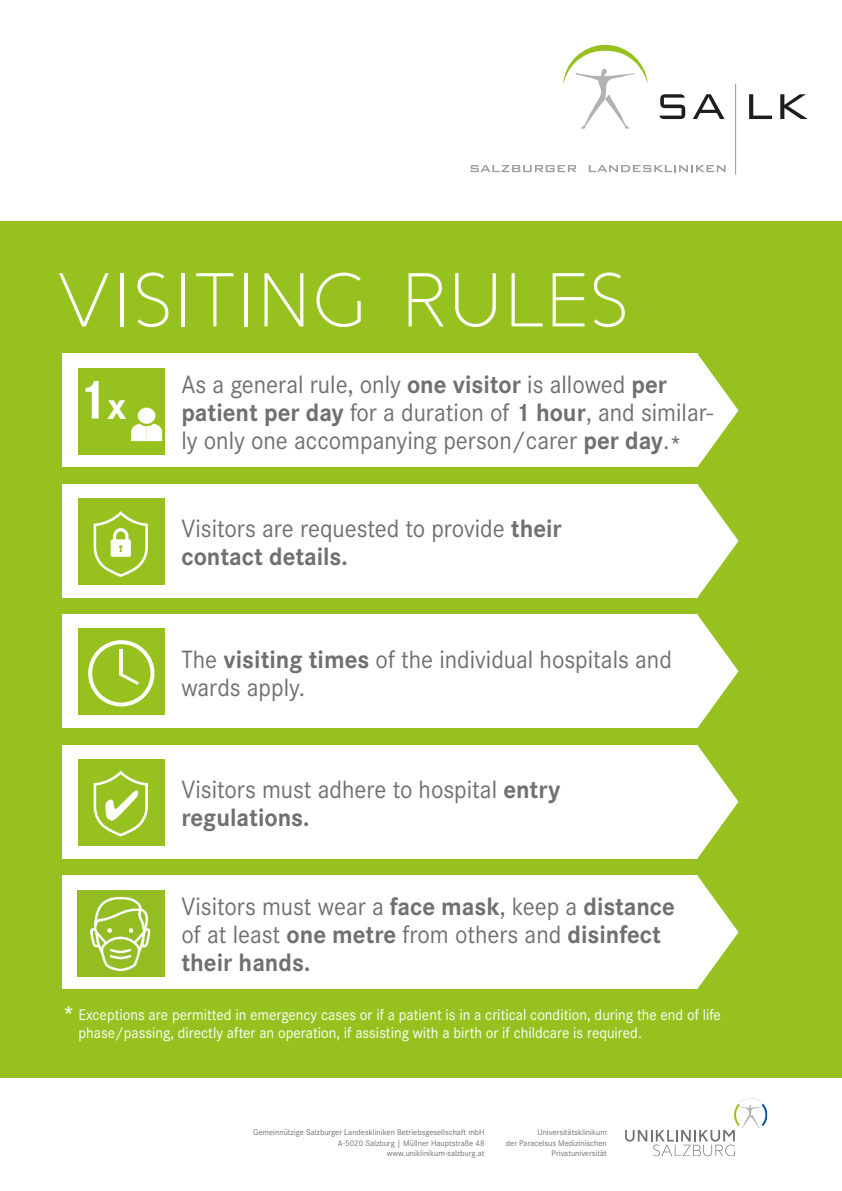
<style>
.page{position:relative;width:842px;height:1191px;background:#fff}
.page>*{position:absolute;margin:0;border:0;box-sizing:border-box;transform-origin:0 0}
.t1{font:76px "Baufra";color:#fff}
.t2{font:700 57.3px "Corporate S";color:#fff;scale:.95 1}
.t3{font:26px/28px "Corporate S";color:#70706f;scale:.95 1}
.t4{font:16px/18px "Corporate S";color:#fff;scale:.95 1}
.t5{font:8.5px/10.6px "Corporate S";color:#70706f;text-align:right}
.s1{font-size:39.4px}
.s2{font-weight:700}
.s3{font-weight:700;font-size:26px}
</style>
<div class="page">
<div style="left:0;top:221px;width:842px;height:856px;background:#96c11f"></div>
<hr style="left:735px;top:84px;width:1px;height:90px;background:#9d9d9d">
<svg style="left:470px;top:165px;width:106px;height:7px"></svg>
<svg style="left:589px;top:165px;width:137px;height:7px"></svg>
<svg style="left:693px;top:94px;width:31px;height:25px"></svg>
<svg style="left:780px;top:94px;width:28px;height:25px"></svg>
<svg style="left:749px;top:94px;width:23px;height:25px"></svg>
<svg style="left:659px;top:94px;width:26px;height:25px"></svg>
<svg style="left:563px;top:45px;width:85px;height:84px"></svg>
<svg style="left:625px;top:1098px;width:142px;height:58px"></svg>
<div style="left:62px;top:354px;width:635px;height:113px;background:#fff"></div>
<div style="left:62px;top:484px;width:635px;height:113px;background:#fff"></div>
<div style="left:62px;top:614px;width:635px;height:114px;background:#fff"></div>
<div style="left:62px;top:745px;width:635px;height:113px;background:#fff"></div>
<div style="left:62px;top:875px;width:635px;height:114px;background:#fff"></div>
<svg style="left:697px;top:354px;width:41px;height:113px"></svg>
<svg style="left:697px;top:484px;width:41px;height:113px"></svg>
<svg style="left:697px;top:614px;width:41px;height:114px"></svg>
<svg style="left:697px;top:745px;width:41px;height:113px"></svg>
<svg style="left:697px;top:875px;width:41px;height:114px"></svg>
<img style="left:78px;top:890px;width:86px;height:86px">
<div style="left:78px;top:368px;width:86px;height:86px;background:#96c11f"></div>
<div style="left:78px;top:498px;width:86px;height:86px;background:#96c11f"></div>
<div style="left:78px;top:629px;width:86px;height:86px;background:#96c11f"></div>
<div style="left:78px;top:759px;width:86px;height:86px;background:#96c11f"></div>
<svg style="left:88px;top:640px;width:66px;height:66px"></svg>
<svg style="left:131px;top:424px;width:31px;height:17px"></svg>
<div style="left:138px;top:407px;width:17px;height:17px;background:#fff;border-radius:50%"></div>
<svg style="left:94px;top:511px;width:54px;height:66px"></svg>
<svg style="left:94px;top:770px;width:54px;height:66px"></svg>
<h1 class="t1" style="left:56px;top:253px;width:574px">VISITING RULES</h1>
<h2 class="t2" style="left:77px;top:367px;width:54px">1<span class="s1">x</span></h2>
<p class="t3" style="left:181px;top:370px;width:561px">As a general rule, only <span class="s2">one visitor</span> is allowed <span class="s2">per patient per day</span> for a duration of <span class="s2">1 hour</span>, and similar&shy;ly only one accompanying person/carer <span class="s2">per day</span>.<span class="s2">*</span></p>
<p class="t3" style="left:181px;top:515px;width:402px">Visitors are requested to provide <span class="s2">their contact details.</span></p>
<p class="t3" style="left:181px;top:645px;width:518px">The <span class="s2">visiting times</span> of the individual hospitals and wards apply.</p>
<p class="t3" style="left:181px;top:776px;width:400px">Visitors must adhere to hospital <span class="s2">entry regulations.</span></p>
<p class="t3" style="left:181px;top:893px;width:521px">Visitors must wear a <span class="s2">face mask</span>, keep a <span class="s2">distance </span>of at least <span class="s2">one metre</span> from others and <span class="s2">disinfect their hands.</span></p>
<p class="t4" style="left:78px;top:1005px;width:678px;text-indent:-16px"><span class="s3">*</span> Exceptions are permitted in emergency cases or if a patient is in a critical condition, during the end of life phase/passing, directly after an operation, if assisting with a birth or if childcare is required.</p>
<p class="t5" style="left:253px;top:1127px;width:233px">Gemeinnützige Salzburger Landeskliniken Betriebsgesellschaft mbH<br>A-5020 Salzburg | Müllner Hauptstraße 48 www.uniklinikum-salzburg.at</p>
<p class="t5" style="left:506px;top:1127px;width:102px">Universitätsklinikum<br>der Paracelsus Medizinischen<br>Privatuniversität</p>
</div>
